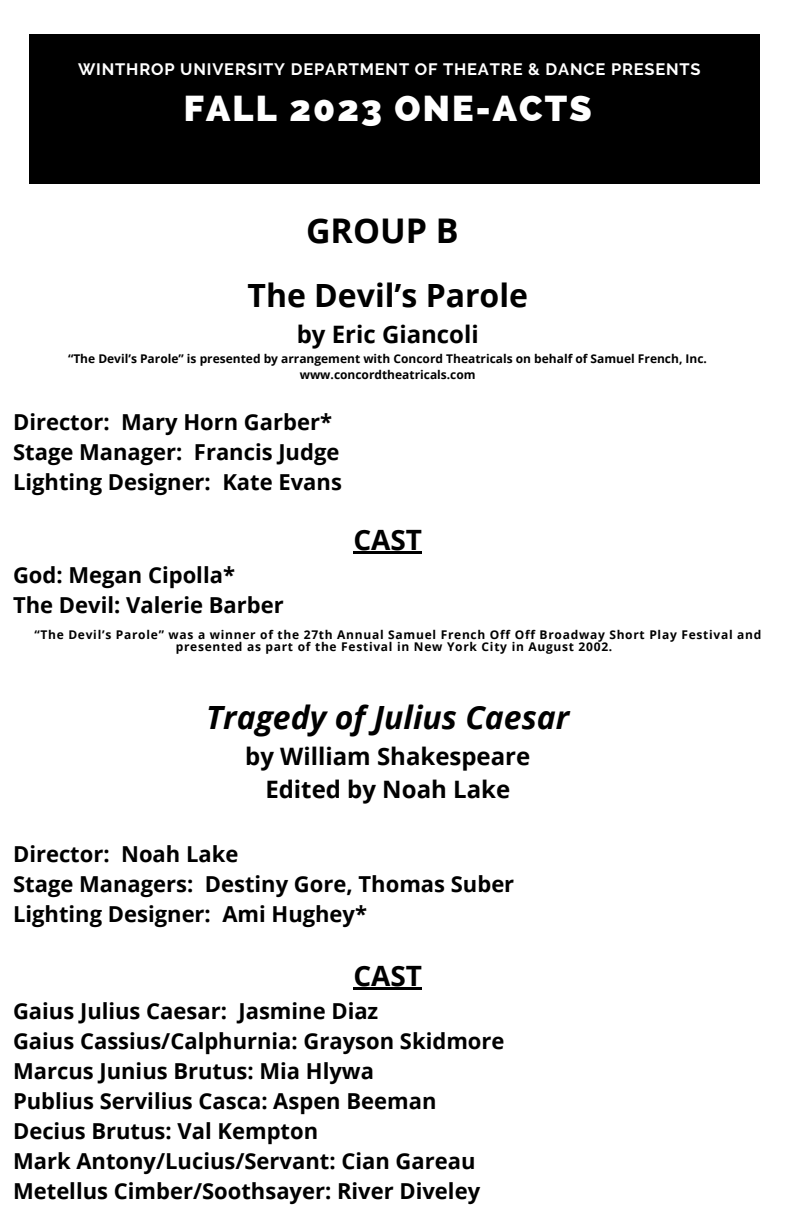
<style>
.page{position:relative;width:792px;height:1224px;background:#fff}
.page>*{position:absolute;margin:0;border:0;box-sizing:border-box;transform-origin:0 0}
.t1{font:800 36px "Raleway";letter-spacing:.06em;color:#fff}
.t2{font:700 34px "Open Sans";color:#000}
.t3{font:italic 700 32px "Open Sans";color:#000}
.t4{font:700 32px "Open Sans";color:#000}
.t5{font:700 28px "Open Sans";color:#000}
.t6{font:700 24px "Open Sans";color:#000}
.t7{font:700 22px "Open Sans";color:#000}
.t8{font:700 16.4px "Raleway";letter-spacing:.05em;color:#fff}
.t9{font:700 12px/12px "Open Sans";letter-spacing:.06em;color:#000}
.t10{font:700 12px/16px "Open Sans";color:#000;text-align:center}
</style>
<div class="page">
<div style="left:29px;top:34px;width:731px;height:149px;background:#000"></div>
<hr style="left:353px;top:552px;width:69px;height:2px;background:#000">
<hr style="left:353px;top:988px;width:69px;height:2px;background:#000">
<p class="t8" style="left:78px;top:60px;width:624px">WINTHROP UNIVERSITY DEPARTMENT OF THEATRE &amp; DANCE PRESENTS</p>
<p class="t1" style="left:184px;top:88px;width:409px">FALL 2023 ONE-ACTS</p>
<p class="t2" style="left:306px;top:206px;width:154px">GROUP B</p>
<p class="t4" style="left:248px;top:272px;width:282px">The Devil’s Parole</p>
<p class="t6" style="left:297px;top:317px;width:184px">by Eric Giancoli</p>
<p class="t10" style="left:68px;top:350px;width:641px">“The Devil’s Parole” is presented by arrangement with Concord Theatricals on behalf of Samuel French, Inc. www.concordtheatricals.com</p>
<p class="t7" style="left:13px;top:406px;width:320px">Director: Mary Horn Garber*</p>
<p class="t7" style="left:13px;top:436px;width:328px">Stage Manager: Francis Judge</p>
<p class="t7" style="left:13px;top:466px;width:330px">Lighting Designer: Kate Evans</p>
<p class="t5" style="left:353px;top:520px;width:70px">CAST</p>
<p class="t7" style="left:13px;top:559px;width:223px">God: Megan Cipolla*</p>
<p class="t7" style="left:13px;top:589px;width:272px">The Devil: Valerie Barber</p>
<p class="t9" style="left:176px;top:629px;width:587px;text-indent:-141px">“The Devil’s Parole” was a winner of the 27th Annual Samuel French Off Off Broadway Short Play Festival and presented as part of the Festival in New York City in August 2002.</p>
<p class="t3" style="left:206px;top:694px;width:365px">Tragedy of Julius Caesar</p>
<p class="t6" style="left:245px;top:739px;width:287px">by William Shakespeare</p>
<p class="t6" style="left:265px;top:772px;width:246px">Edited by Noah Lake</p>
<p class="t7" style="left:13px;top:838px;width:227px">Director: Noah Lake</p>
<p class="t7" style="left:13px;top:868px;width:503px">Stage Managers: Destiny Gore, Thomas Suber</p>
<p class="t7" style="left:13px;top:898px;width:356px">Lighting Designer: Ami Hughey*</p>
<p class="t5" style="left:353px;top:956px;width:70px">CAST</p>
<p class="t7" style="left:13px;top:995px;width:367px">Gaius Julius Caesar: Jasmine Diaz</p>
<p class="t7" style="left:13px;top:1025px;width:493px">Gaius Cassius/Calphurnia: Grayson Skidmore</p>
<p class="t7" style="left:13px;top:1055px;width:363px">Marcus Junius Brutus: Mia Hlywa</p>
<p class="t7" style="left:13px;top:1085px;width:425px">Publius Servilius Casca: Aspen Beeman</p>
<p class="t7" style="left:13px;top:1115px;width:307px">Decius Brutus: Val Kempton</p>
<p class="t7" style="left:13px;top:1145px;width:464px">Mark Antony/Lucius/Servant: Cian Gareau</p>
<p class="t7" style="left:13px;top:1175px;width:469px">Metellus Cimber/Soothsayer: River Diveley</p>
</div>
